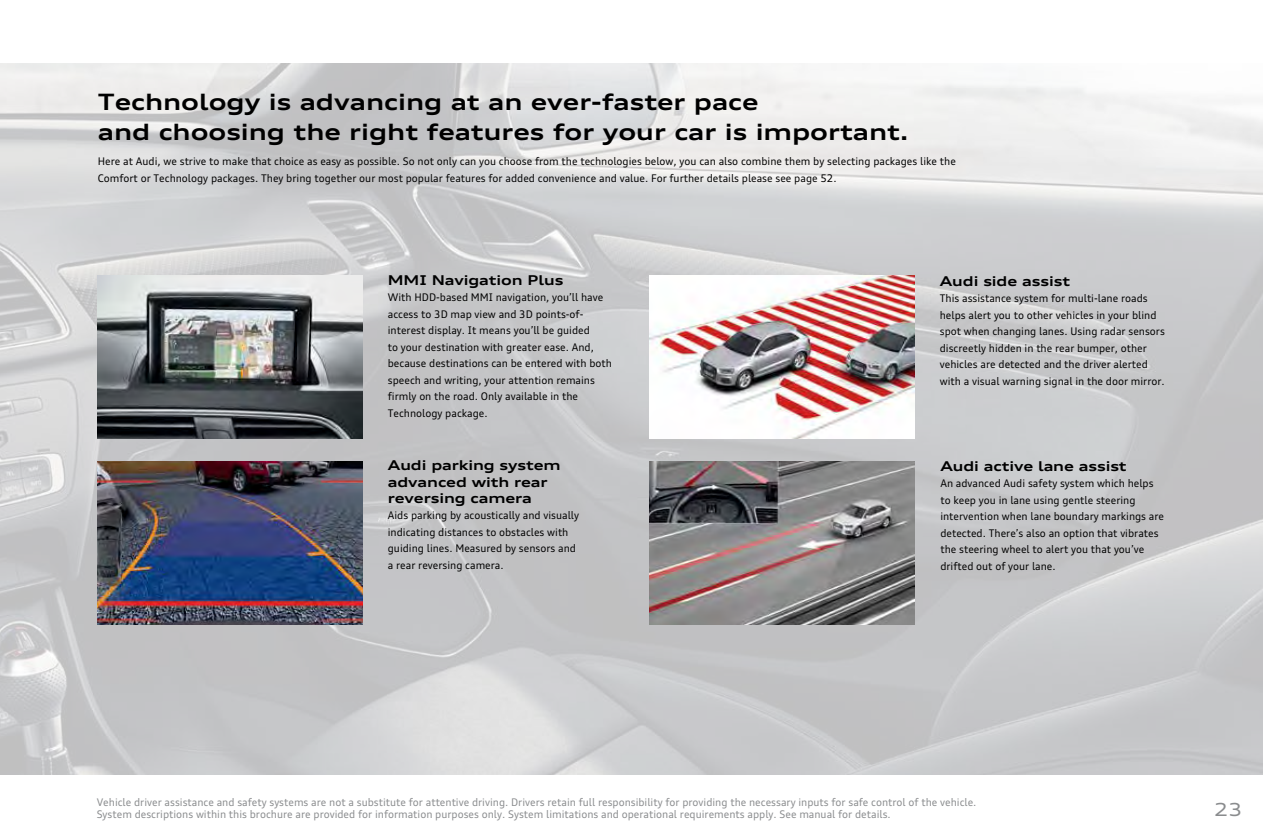
<style>
.page{position:relative;width:1263px;height:838px;background:#fff}
.page>*{position:absolute;margin:0;border:0;box-sizing:border-box;transform-origin:0 0}
.t1{font:700 expanded 22.5px/30px "Audi Type";color:#000}
.t2{font:expanded 18px "Audi Type";color:#8a8c8e}
.t3{font:700 expanded 13.5px/16.2px "Audi Type";letter-spacing:-.005em;color:#000}
.t4{font:10.5px/16.5px "Audi Type";color:#000}
.t5{font:10.5px/12px "Audi Type";color:#8a8c8e}
</style>
<div class="page">
<img style="left:0;top:64px;width:1263px;height:710px">
<img style="left:98px;top:275px;width:264px;height:163px">
<img style="left:650px;top:275px;width:264px;height:163px">
<img style="left:650px;top:461px;width:264px;height:163px">
<img style="left:98px;top:461px;width:264px;height:163px">
<h1 class="t1" style="left:98px;top:86px;width:812px">Technology is advancing at an ever-faster pace<br>and choosing the right features for your car is important.</h1>
<p class="t4" style="left:98px;top:153px;width:859px">Here at Audi, we strive to make that choice as easy as possible. So not only can you choose from the technologies below, you can also combine them by selecting packages like the<br>Comfort or Technology packages. They bring together our most popular features for added convenience and value. For further details please see page 52.</p>
<p class="t3" style="left:388px;top:271px;width:177px">MMI Navigation Plus</p>
<p class="t4" style="left:388px;top:289px;width:226px">With HDD-based MMI navigation, you’ll have access to 3D map view and 3D points-of&shy;interest display. It means you’ll be guided<br>to your destination with greater ease. And, because destinations can be entered with both speech and writing, your attention remains firmly on the road. Only available in the Technology package.</p>
<p class="t3" style="left:388px;top:457px;width:174px">Audi parking system advanced with rear reversing camera</p>
<p class="t4" style="left:388px;top:507px;width:193px">Aids parking by acoustically and visually indicating distances to obstacles with guiding lines. Measured by sensors and a rear reversing camera.</p>
<p class="t3" style="left:940px;top:272px;width:132px">Audi side assist</p>
<p class="t4" style="left:940px;top:290px;width:227px">This assistance system for multi-lane roads helps alert you to other vehicles in your blind spot when changing lanes. Using radar sensors discreetly hidden in the rear bumper, other vehicles are detected and the driver alerted with a visual warning signal in the door mirror.</p>
<p class="t3" style="left:940px;top:457px;width:188px">Audi active lane assist</p>
<p class="t4" style="left:940px;top:475px;width:225px">An advanced Audi safety system which helps to keep you in lane using gentle steering intervention when lane boundary markings are detected. There’s also an option that vibrates the steering wheel to alert you that you’ve drifted out of your lane.</p>
<p class="t5" style="left:97px;top:796px;width:881px">Vehicle driver assistance and safety systems are not a substitute for attentive driving. Drivers retain full responsibility for providing the necessary inputs for safe control of the vehicle.<br>System descriptions within this brochure are provided for information purposes only. System limitations and operational requirements apply. See manual for details.</p>
<h2 class="t2" style="left:1214px;top:797px;width:30px">23</h2>
</div>
